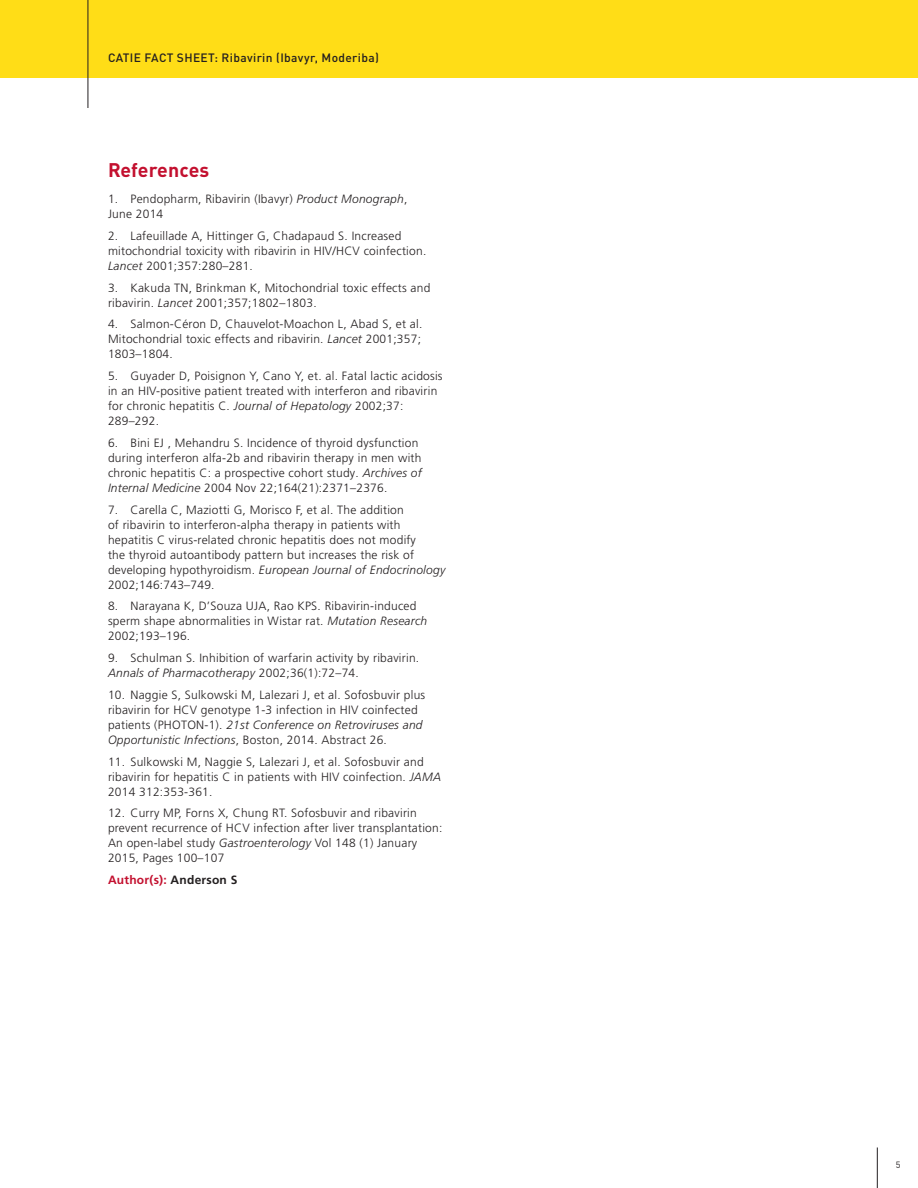
<style>
.page{position:relative;width:918px;height:1188px;background:#fff}
.page>*{position:absolute;margin:0;border:0;box-sizing:border-box;transform-origin:0 0}
.t1{font:700 19.5px "DINOT";letter-spacing:.01em;color:#c3102f}
.t2{font:300 12px/15px "Frutiger LT Pro";letter-spacing:.02em;color:#231f20}
.t3{font:500 12px "DINOT";letter-spacing:.03em;color:#231f20}
.t4{font:700 12px "Frutiger LT Pro";letter-spacing:.02em;color:#c3102f}
.t5{font:9px "DINOT";color:#231f20}
.s1{font-style:italic}
.s2{color:#231f20}
</style>
<div class="page">
<hr style="left:877px;top:1148px;width:1px;height:40px;background:#231f20">
<div style="left:0;top:0;width:918px;height:78px;background:#ffdd17"></div>
<hr style="left:88px;top:0;width:1px;height:108px;background:#231f20">
<p class="t3" style="left:108px;top:48px;width:272px">CATIE FACT SHEET: Ribavirin (Ibavyr, Moderiba)</p>
<h1 class="t1" style="left:108px;top:155px;width:103px">References</h1>
<p class="t2" style="left:108px;top:192px;width:301px">1. Pendopharm, Ribavirin (Ibavyr) <span class="s1">Product Monograph</span>,<br>June 2014</p>
<p class="t2" style="left:108px;top:228px;width:320px">2. Lafeuillade A, Hittinger G, Chadapaud S. Increased mitochondrial toxicity with ribavirin in HIV/HCV coinfection.<br><span class="s1">Lancet</span> 2001;357:280–281.</p>
<p class="t2" style="left:108px;top:280px;width:324px">3. Kakuda TN, Brinkman K, Mitochondrial toxic effects and ribavirin. <span class="s1">Lancet</span> 2001;357;1802–1803.</p>
<p class="t2" style="left:108px;top:317px;width:316px;text-align:justify">4. Salmon-Céron D, Chauvelot-Moachon L, Abad S, et al.<br>Mitochondrial toxic effects and ribavirin. <span class="s1">Lancet</span> 2001;357; 1803–1804.</p>
<p class="t2" style="left:108px;top:369px;width:336px">5. Guyader D, Poisignon Y, Cano Y, et. al. Fatal lactic acidosis in an HIV-positive patient treated with interferon and ribavirin for chronic hepatitis C. <span class="s1">Journal of Hepatology</span> 2002;37:<br>289–292.</p>
<p class="t2" style="left:108px;top:435px;width:315px">6. Bini EJ , Mehandru S. Incidence of thyroid dysfunction during interferon alfa-2b and ribavirin therapy in men with chronic hepatitis C: a prospective cohort study. <span class="s1">Archives of Internal Medicine</span> 2004 Nov 22;164(21):2371–2376.</p>
<p class="t2" style="left:108px;top:502px;width:339px">7. Carella C, Maziotti G, Morisco F, et al. The addition<br>of ribavirin to interferon-alpha therapy in patients with hepatitis C virus-related chronic hepatitis does not modify<br>the thyroid autoantibody pattern but increases the risk of developing hypothyroidism. <span class="s1">European Journal of Endocrinology </span>2002;146:743–749.</p>
<p class="t2" style="left:108px;top:599px;width:321px">8. Narayana K, D’Souza UJA, Rao KPS. Ribavirin-induced sperm shape abnormalities in Wistar rat. <span class="s1">Mutation Research<br></span>2002;193–196.</p>
<p class="t2" style="left:108px;top:651px;width:313px">9. Schulman S. Inhibition of warfarin activity by ribavirin.<br><span class="s1">Annals of Pharmacotherapy</span> 2002;36(1):72–74.</p>
<p class="t2" style="left:108px;top:687px;width:319px">10. Naggie S, Sulkowski M, Lalezari J, et al. Sofosbuvir plus ribavirin for HCV genotype 1-3 infection in HIV coinfected patients (PHOTON-1). <span class="s1">21st Conference on Retroviruses and Opportunistic Infections</span>, Boston, 2014. Abstract 26.</p>
<p class="t2" style="left:108px;top:754px;width:335px">11. Sulkowski M, Naggie S, Lalezari J, et al. Sofosbuvir and ribavirin for hepatitis C in patients with HIV coinfection. <span class="s1">JAMA<br></span>2014 312:353-361.</p>
<p class="t2" style="left:108px;top:806px;width:336px">12. Curry MP, Forns X, Chung RT. Sofosbuvir and ribavirin prevent recurrence of HCV infection after liver transplantation:<br>An open-label study <span class="s1">Gastroenterology</span> Vol 148 (1) January 2015, Pages 100–107</p>
<p class="t4" style="left:108px;top:873px;width:131px">Author(s): <span class="s2">Anderson S</span></p>
<p class="t5" style="left:896px;top:1158px;width:6px">5</p>
</div>
